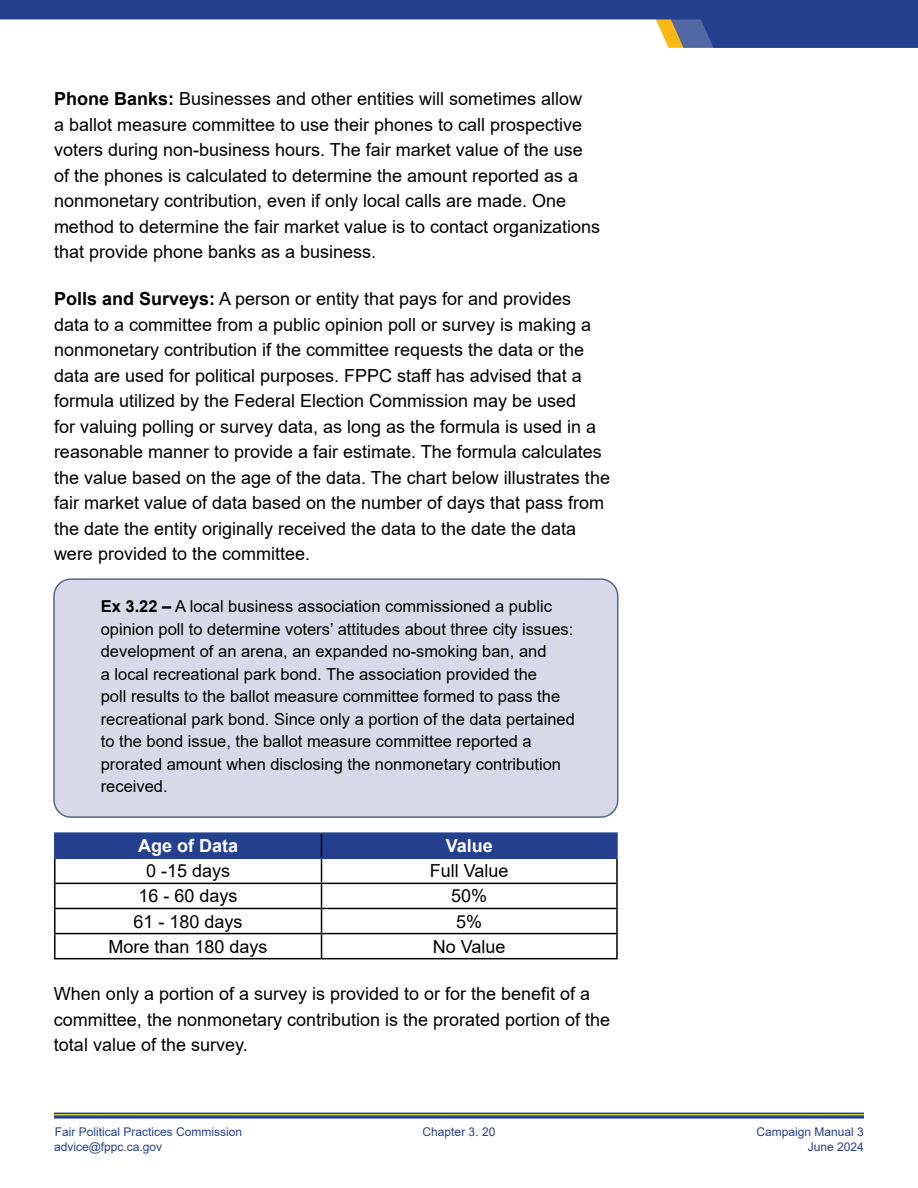
<style>
.page{position:relative;width:918px;height:1188px;background:#fff}
.page>*{position:absolute;margin:0;border:0;box-sizing:border-box;transform-origin:0 0}
.t1{font:18px/25.5px "Arial";color:#000}
.t2{font:700 18px "Arial";color:#fff}
.t3{font:16.5px/22.5px "Arial";color:#000}
.t4{font:12px/15px "Arial";color:#25408f}
.s1{font-weight:700}
</style>
<div class="page">
<svg style="left:54px;top:1113px;width:810px;height:6px;background:#475e8f"></svg>
<hr style="left:54px;top:1114px;width:810px;height:1px;background:#faff16">
<svg style="left:0;top:0;width:918px;height:48px;fill:#25408f"></svg>
<div style="left:54px;top:579px;width:564px;height:238px;background:#d8d8e9;border-radius:17px"></div>
<div style="left:53px;top:578px;width:565px;height:240px;border:2px solid #516886;border-radius:17px"></div>
<hr style="left:54px;top:859px;width:2px;height:24px;background:#000">
<hr style="left:616px;top:859px;width:2px;height:24px;background:#000">
<hr style="left:54px;top:883px;width:268px;height:1px;background:#000">
<hr style="left:54px;top:884px;width:2px;height:24px;background:#000">
<hr style="left:322px;top:883px;width:296px;height:1px;background:#000">
<hr style="left:616px;top:884px;width:2px;height:24px;background:#000">
<hr style="left:54px;top:908px;width:268px;height:1px;background:#000">
<hr style="left:54px;top:909px;width:2px;height:24px;background:#000">
<hr style="left:322px;top:908px;width:296px;height:1px;background:#000">
<hr style="left:616px;top:909px;width:2px;height:24px;background:#000">
<hr style="left:54px;top:933px;width:268px;height:1px;background:#000">
<hr style="left:54px;top:934px;width:2px;height:24px;background:#000">
<hr style="left:322px;top:933px;width:296px;height:1px;background:#000">
<svg style="left:55px;top:834px;width:562px;height:124px"></svg>
<hr style="left:616px;top:934px;width:2px;height:24px;background:#000">
<hr style="left:54px;top:958px;width:268px;height:1px;background:#000">
<hr style="left:322px;top:958px;width:296px;height:1px;background:#000">
<hr style="left:54px;top:832px;width:268px;height:2px;background:#25408f">
<hr style="left:54px;top:834px;width:2px;height:24px;background:#25408f">
<hr style="left:322px;top:832px;width:296px;height:2px;background:#25408f">
<hr style="left:616px;top:834px;width:2px;height:24px;background:#25408f">
<hr style="left:54px;top:858px;width:268px;height:1px;background:#25408f">
<hr style="left:322px;top:858px;width:296px;height:1px;background:#25408f">
<p class="t1" style="left:54px;top:86px;width:548px"><span class="s1">Phone Banks:</span> Businesses and other entities will sometimes allow<br>a ballot measure committee to use their phones to call prospective voters during non-business hours. The fair market value of the use of the phones is calculated to determine the amount reported as a nonmonetary contribution, even if only local calls are made. One method to determine the fair market value is to contact organizations that provide phone banks as a business.</p>
<p class="t1" style="left:54px;top:286px;width:558px"><span class="s1">Polls and Surveys:</span> A person or entity that pays for and provides data to a committee from a public opinion poll or survey is making a nonmonetary contribution if the committee requests the data or the data are used for political purposes. FPPC staff has advised that a formula utilized by the Federal Election Commission may be used<br>for valuing polling or survey data, as long as the formula is used in a reasonable manner to provide a fair estimate. The formula calculates the value based on the age of the data. The chart below illustrates the fair market value of data based on the number of days that pass from the date the entity originally received the data to the date the data were provided to the committee.</p>
<p class="t3" style="left:101px;top:595px;width:476px"><span class="s1">Ex 3 22 –</span> A local business association commissioned a public opinion poll to determine voters’ attitudes about three city issues: development of an arena, an expanded no-smoking ban, and<br>a local recreational park bond. The association provided the<br>poll results to the ballot measure committee formed to pass the recreational park bond. Since only a portion of the data pertained to the bond issue, the ballot measure committee reported a prorated amount when disclosing the nonmonetary contribution received.</p>
<p class="t2" style="left:138px;top:833px;width:102px">Age of Data</p>
<p class="t2" style="left:446px;top:833px;width:49px">Value</p>
<p class="t1" style="left:146px;top:858px;width:86px">0 -15 days</p>
<p class="t1" style="left:430px;top:858px;width:80px">Full Value</p>
<p class="t1" style="left:139px;top:883px;width:101px">16 - 60 days</p>
<p class="t1" style="left:451px;top:883px;width:38px">50%</p>
<p class="t1" style="left:134px;top:908px;width:111px">61 - 180 days</p>
<p class="t1" style="left:456px;top:908px;width:28px">5%</p>
<p class="t1" style="left:109px;top:934px;width:161px">More than 180 days</p>
<p class="t1" style="left:433px;top:934px;width:74px">No Value</p>
<p class="t1" style="left:54px;top:981px;width:558px">When only a portion of a survey is provided to or for the benefit of a committee, the nonmonetary contribution is the prorated portion of the total value of the survey.</p>
<p class="t4" style="left:54px;top:1124px;width:190px">Fair Political Practices Commission advice@fppc.ca.gov</p>
<p class="t4" style="left:423px;top:1124px;width:74px">Chapter 3. 20</p>
<p class="t4" style="left:757px;top:1124px;width:109px;text-align:right">Campaign Manual 3<br>June 2024</p>
</div>
